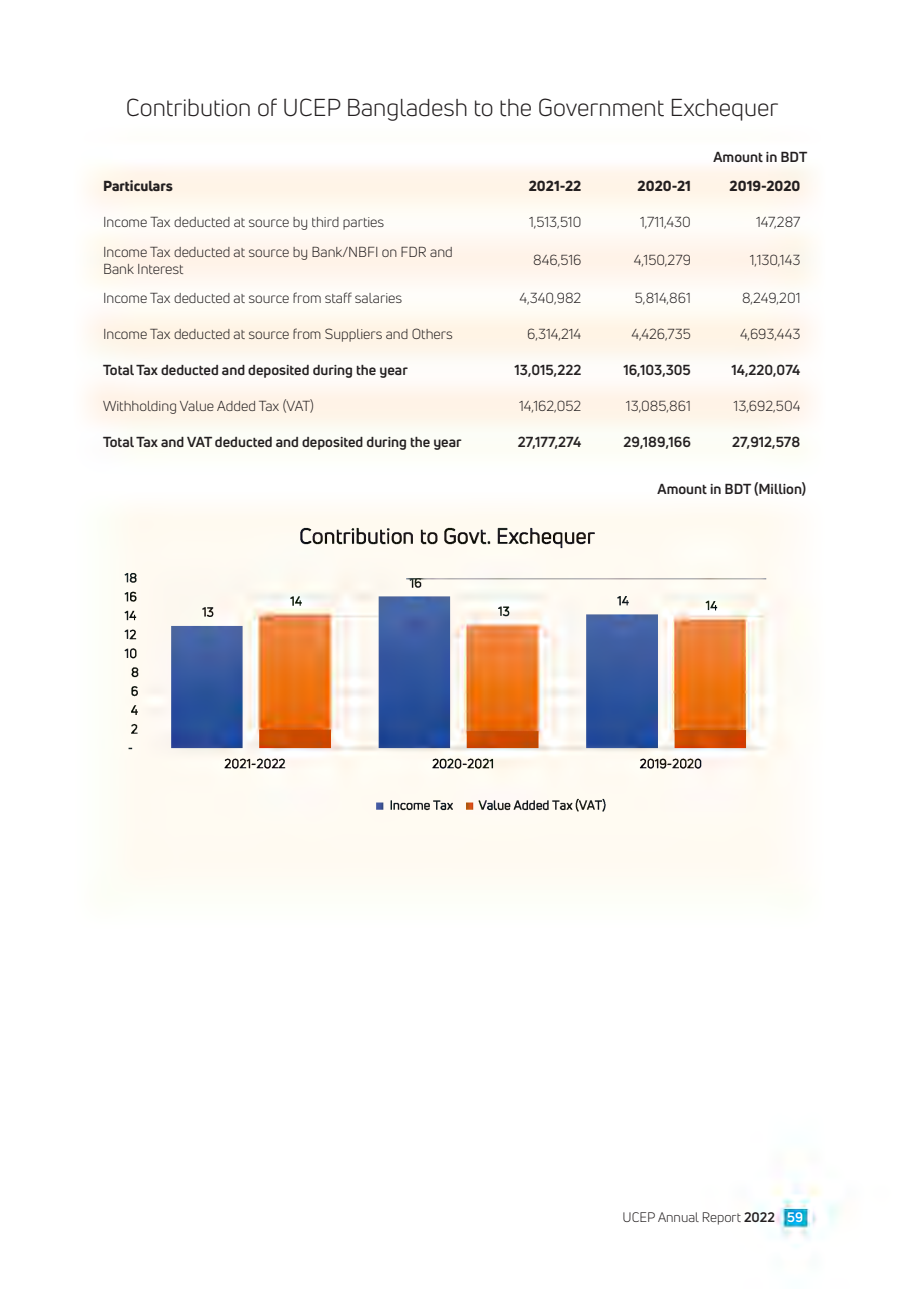
<style>
.page{position:relative;width:906px;height:1289px;background:#fff}
.page>*{position:absolute;margin:0;border:0;box-sizing:border-box;transform-origin:0 0}
.t1{font:24px "Uni Neue";color:#231f20}
.t2{font:14.25px/17.1px "Uni Neue";color:#231f20}
.t3{font:700 14.25px "Uni Neue";color:#231f20}
.t4{font:800 14.25px "Uni Neue";color:#231f20}
.t5{font:13.5px "Uni Neue";color:#231f20}
.s1{font-weight:700}
.s2{font-weight:700;color:#fff}
</style>
<div class="page">
<img style="left:86px;top:165px;width:753px;height:1082px">
<h1 class="t1" style="left:126px;top:93px;width:654px">Contribution of U CEP Bangladesh to the Government Exchequer</h1>
<p class="t3" style="left:713px;top:148px;width:95px">Amount in BDT</p>
<p class="t4" style="left:103px;top:176px;width:71px">Particulars</p>
<p class="t4" style="left:529px;top:176px;width:54px">2021-22</p>
<p class="t4" style="left:637px;top:176px;width:55px">2020-21</p>
<p class="t4" style="left:729px;top:176px;width:72px">2019-2020</p>
<p class="t2" style="left:103px;top:214px;width:283px">Income Tax deducted at source by third parties</p>
<p class="t2" style="left:529px;top:214px;width:54px">1,513,510</p>
<p class="t2" style="left:640px;top:214px;width:52px">1,711,430</p>
<p class="t2" style="left:756px;top:214px;width:46px">147,287</p>
<p class="t2" style="left:103px;top:243px;width:351px">Income Tax deducted at source by Bank/NBFI on FDR and<br>Bank Interest</p>
<p class="t2" style="left:533px;top:251px;width:50px">846,516</p>
<p class="t2" style="left:634px;top:251px;width:58px">4,150,279</p>
<p class="t2" style="left:750px;top:251px;width:52px">1,130,143</p>
<p class="t2" style="left:103px;top:289px;width:301px">Income Tax deducted at source from staff salaries</p>
<p class="t2" style="left:519px;top:289px;width:63px">4,340,982</p>
<p class="t2" style="left:635px;top:289px;width:58px">5,814,861</p>
<p class="t2" style="left:742px;top:289px;width:60px">8,249,201</p>
<p class="t2" style="left:103px;top:325px;width:351px">Income Tax deducted at source from Suppliers and Others</p>
<p class="t2" style="left:527px;top:325px;width:56px">6,314,214</p>
<p class="t2" style="left:631px;top:325px;width:61px">4,426,735</p>
<p class="t2" style="left:740px;top:325px;width:62px">4,693,443</p>
<p class="t3" style="left:103px;top:361px;width:306px">Total Tax deducted and deposited during the year</p>
<p class="t3" style="left:514px;top:361px;width:68px">13,015,222</p>
<p class="t3" style="left:623px;top:361px;width:69px">16,103,305</p>
<p class="t3" style="left:731px;top:361px;width:71px">14,220,074</p>
<p class="t2" style="left:103px;top:397px;width:212px">Withholding Value Added Tax (VAT)</p>
<p class="t2" style="left:519px;top:397px;width:64px">14,162,052</p>
<p class="t2" style="left:626px;top:397px;width:66px">13,085,861</p>
<p class="t2" style="left:733px;top:397px;width:68px">13,692,504</p>
<p class="t3" style="left:103px;top:433px;width:360px">Total Tax and VAT deducted and deposited during the year</p>
<p class="t3" style="left:518px;top:433px;width:65px">27,177,274</p>
<p class="t3" style="left:623px;top:433px;width:69px">29,189,166</p>
<p class="t3" style="left:732px;top:433px;width:70px">27,912,578</p>
<p class="t3" style="left:657px;top:480px;width:150px">Amount in BDT (Million)</p>
<p class="t5" style="left:622px;top:1208px;width:182px">UCEP Annual Report <span class="s1">2022</span> <span class="s2">59</span></p>
</div>
